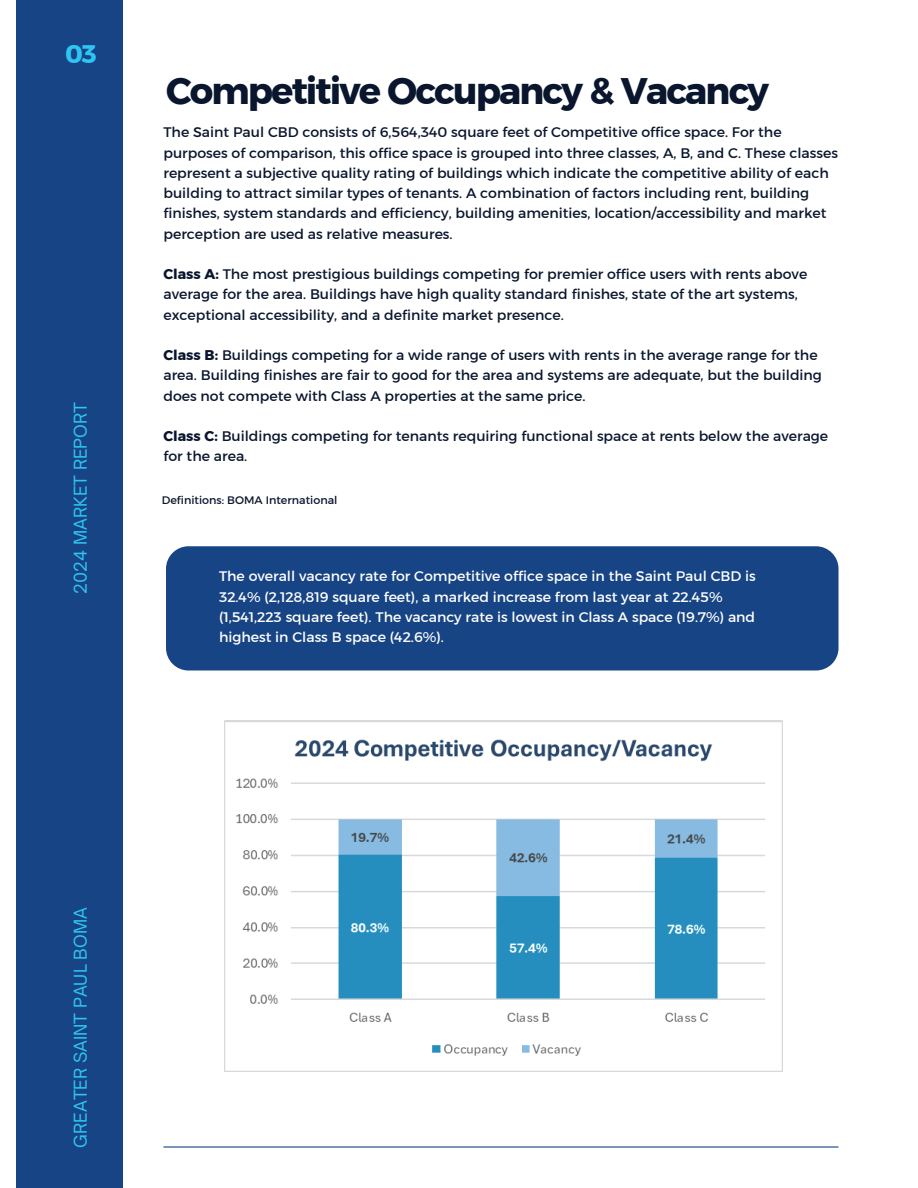
<style>
.page{position:relative;width:918px;height:1188px;background:#fff}
.page>*{position:absolute;margin:0;border:0;box-sizing:border-box;transform-origin:0 0}
.t1{font:36.9px "Kief Montaser Bold";letter-spacing:-.05em;color:#09162d}
.t2{font:25.35px "Kief Montaser Bold";color:#2ec4f3}
.t3{font:16.95px "Open Sauce One";color:#2ec4f3}
.t4{font:14.1px/20.2px "Kief Montaser Regular";color:#09162d}
.t5{font:14.1px/20.2px "Kief Montaser Regular";color:#fff}
.t6{font:11.1px "Kief Montaser Regular";color:#09162d}
.s1{font-family:"Kief Montaser Bold"}
</style>
<div class="page">
<div style="left:16px;top:0;width:107px;height:1188px;background:#174484"></div>
<hr style="left:163px;top:1146px;width:676px;height:2px;background:#174484">
<div style="left:166px;top:546px;width:673px;height:125px;background:#174484;border-radius:22px"></div>
<img style="left:225px;top:721px;width:558px;height:351px">
<h2 class="t2" style="left:65px;top:39px;width:33px">03</h2>
<p class="t3" style="left:70px;top:594px;width:193px;rotate:-90deg">2024 MARKET REPORT</p>
<h1 class="t1" style="left:166px;top:68px;width:605px">Competitive Occupancy &amp; Vacancy</h1>
<p class="t4" style="left:163px;top:122px;width:676px">The Saint Paul CBD consists of 6,564,340 square feet of Competitive office space. For the purposes of comparison, this office space is grouped into three classes, A, B, and C. These classes represent a subjective quality rating of buildings which indicate the competitive ability of each building to attract similar types of tenants. A combination of factors including rent, building finishes, system standards and efficiency, building amenities, location/accessibility and market perception are used as relative measures.</p>
<p class="t4" style="left:163px;top:264px;width:645px"><span class="s1">Class A:</span> The most prestigious buildings competing for premier office users with rents above average for the area. Buildings have high quality standard finishes, state of the art systems, exceptional accessibility, and a definite market presence.</p>
<p class="t4" style="left:163px;top:345px;width:660px"><span class="s1">Class B:</span> Buildings competing for a wide range of users with rents in the average range for the area. Building finishes are fair to good for the area and systems are adequate, but the building does not compete with Class A properties at the same price.</p>
<p class="t4" style="left:163px;top:426px;width:666px"><span class="s1">Class C:</span> Buildings competing for tenants requiring functional space at rents below the average for the area.</p>
<p class="t6" style="left:162px;top:494px;width:177px">Definitions: BOMA International</p>
<p class="t5" style="left:219px;top:566px;width:538px">The overall vacancy rate for Competitive office space in the Saint Paul CBD is 32.4% (2,128,819 square feet), a marked increase from last year at 22.45% (1,541,223 square feet). The vacancy rate is lowest in Class A space (19.7%) and highest in Class B space (42.6%).</p>
<p class="t3" style="left:70px;top:1148px;width:242px;rotate:-90deg">GREATER SAINT PAUL BOMA</p>
</div>
